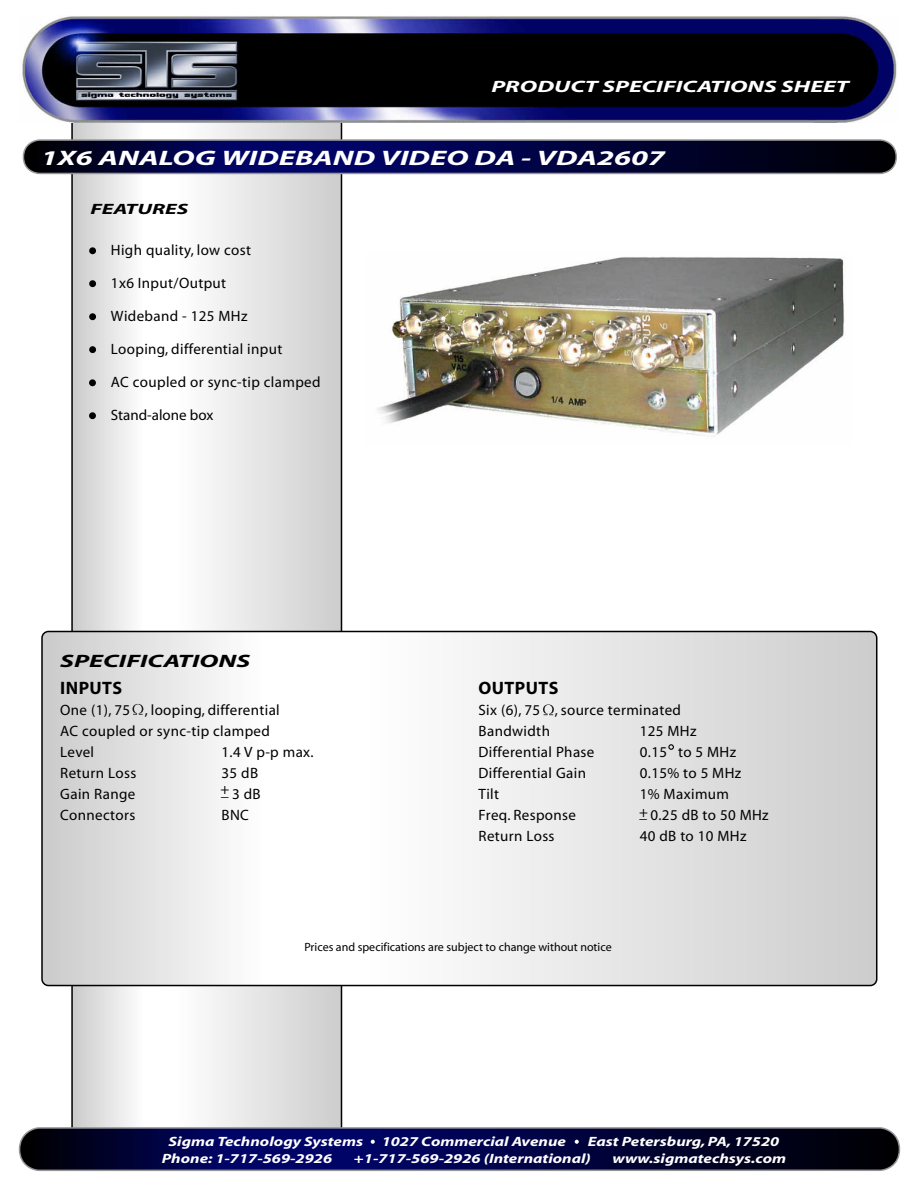
<style>
.page{position:relative;width:918px;height:1188px;background:#fff}
.page>*{position:absolute;margin:0;border:0;box-sizing:border-box;transform-origin:0 0}
.t1{font:italic 700 21px "Myriad";color:#fff;scale:1.5 1}
.t2{font:italic 700 18px "Myriad";color:#000;scale:1.5 1}
.t3{font:700 18px "Myriad";letter-spacing:.025em;color:#000}
.t4{font:italic 700 16.5px "Myriad";color:#fff;scale:1.5 1}
.t5{font:15px/21px "Myriad";letter-spacing:.025em;color:#000}
.t6{font:15px "Myriad";color:#000}
.t7{font:italic 700 15px "Myriad";color:#000;scale:1.5 1}
.t8{font:italic 700 13.5px "Myriad";color:#fff;scale:1.25 1}
.t9{font:12px "Myriad";color:#000}
</style>
<div class="page">
<svg style="left:71px;top:122px;width:271px;height:1004px"></svg>
<div style="left:89px;top:247px;width:7px;height:7px;background:#000;border-radius:50%"></div>
<svg style="left:22px;top:139px;width:875px;height:36px;background:#16184a"></svg>
<div style="left:89px;top:280px;width:7px;height:7px;background:#000;border-radius:50%"></div>
<div style="left:89px;top:313px;width:7px;height:7px;background:#000;border-radius:50%"></div>
<div style="left:89px;top:346px;width:7px;height:7px;background:#000;border-radius:50%"></div>
<img style="left:22px;top:15px;width:875px;height:107px">
<svg style="left:41px;top:631px;width:836px;height:355px"></svg>
<svg style="left:18px;top:1126px;width:883px;height:45px;background:#131548"></svg>
<svg style="left:543px;top:704px;width:11px;height:11px"></svg>
<svg style="left:668px;top:744px;width:6px;height:6px"></svg>
<svg style="left:132px;top:704px;width:11px;height:11px"></svg>
<div style="left:89px;top:379px;width:7px;height:7px;background:#000;border-radius:50%"></div>
<div style="left:89px;top:412px;width:7px;height:7px;background:#000;border-radius:50%"></div>
<img style="left:377px;top:257px;width:468px;height:180px">
<p class="t4" style="left:491px;top:78px;width:240px">PRODUCT SPECIFICATIONS SHEET</p>
<h1 class="t1" style="left:41px;top:147px;width:418px">1X6 ANALOG WIDEBAND VIDEO DA - VDA2607</h1>
<p class="t7" style="left:90px;top:201px;width:67px">FEATURES</p>
<p class="t5" style="left:111px;top:241px;width:142px">High quality, low cost</p>
<p class="t5" style="left:111px;top:274px;width:117px">1x6 Input/Output</p>
<p class="t5" style="left:111px;top:307px;width:138px">Wideband - 125 MHz</p>
<p class="t5" style="left:111px;top:340px;width:173px">Looping, differential input</p>
<p class="t5" style="left:111px;top:373px;width:211px">AC coupled or sync-tip clamped</p>
<p class="t6" style="left:111px;top:408px;width:104px">Stand-alone box</p>
<p class="t2" style="left:60px;top:651px;width:128px">SPECIFICATIONS</p>
<p class="t3" style="left:60px;top:678px;width:63px">INPUTS</p>
<p class="t5" style="left:60px;top:700px;width:221px">One (1), 75 , looping, differential<br>AC coupled or sync-tip clamped<br>Level</p>
<p class="t3" style="left:479px;top:679px;width:81px">OUTPUTS</p>
<p class="t5" style="left:479px;top:700px;width:204px">Six (6), 75 , source terminated<br>Bandwidth</p>
<p class="t5" style="left:640px;top:721px;width:58px">125 MHz</p>
<p class="t5" style="left:479px;top:742px;width:117px">Differential Phase</p>
<p class="t5" style="left:640px;top:742px;width:98px">0.15 to 5 MHz</p>
<p class="t5" style="left:479px;top:763px;width:109px">Differential Gain</p>
<p class="t5" style="left:640px;top:763px;width:103px">0.15% to 5 MHz</p>
<p class="t5" style="left:479px;top:784px;width:22px">Tilt</p>
<p class="t5" style="left:640px;top:784px;width:91px">1% Maximum</p>
<p class="t5" style="left:479px;top:805px;width:99px">Freq. Response</p>
<p class="t5" style="left:650px;top:805px;width:120px">0.25 dB to 50 MHz</p>
<p class="t5" style="left:479px;top:826px;width:78px">Return Loss</p>
<p class="t5" style="left:640px;top:826px;width:108px">40 dB to 10 MHz</p>
<p class="t5" style="left:221px;top:742px;width:94px">1.4 V p-p max.</p>
<p class="t5" style="left:60px;top:763px;width:78px">Return Loss</p>
<p class="t5" style="left:221px;top:763px;width:38px">35 dB</p>
<p class="t5" style="left:60px;top:784px;width:77px">Gain Range</p>
<p class="t5" style="left:232px;top:784px;width:30px">3 dB</p>
<p class="t5" style="left:60px;top:805px;width:77px">Connectors</p>
<p class="t5" style="left:221px;top:805px;width:29px">BNC</p>
<p class="t5" style="left:639px;top:802px;width:10px">+_</p>
<p class="t5" style="left:221px;top:780px;width:10px">+_</p>
<p class="t9" style="left:304px;top:941px;width:309px">Prices and specifications are subject to change without notice</p>
<p class="t8" style="left:169px;top:1135px;width:157px">Sigma Technology Systems</p>
<p class="t8" style="left:382px;top:1135px;width:149px">1027 Commercial Avenue</p>
<p class="t8" style="left:588px;top:1135px;width:155px">East Petersburg, PA, 17520</p>
<p class="t8" style="left:162px;top:1151px;width:138px">Phone: 1-717-569-2926</p>
<p class="t8" style="left:354px;top:1151px;width:191px">+1-717-569-2926 (International)</p>
<p class="t8" style="left:613px;top:1151px;width:140px">www.sigmatechsys.com</p>
</div>
